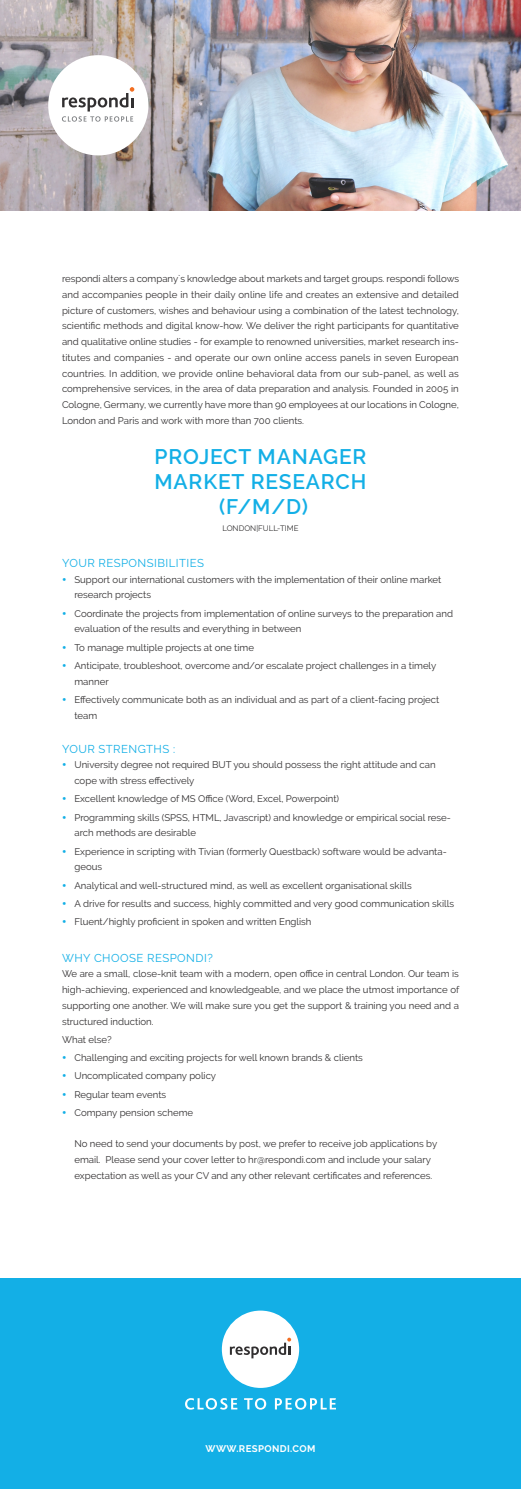
<style>
.page{position:relative;width:521px;height:1489px;background:#fff}
.page>*{position:absolute;margin:0;border:0;box-sizing:border-box;transform-origin:0 0}
.Jobtitel{font:600 21px/25.2px "Raleway";letter-spacing:.04em;color:#13afe6;text-align:center}
.H2_-_Header_2{font:11.38px "Raleway";letter-spacing:.04em;color:#13afe6}
.Fließtext_Blocksatz{font:9.62px/15.8px "Raleway";color:#312f30}
.Fließtext_Linksbündi{font:700 9.62px "Raleway";letter-spacing:.04em;color:#fff}
.Jobtitel_Subline{font:7.88px "Raleway";color:#312f30}
</style>
<div class="page">
<img style="left:0;top:0;width:521px;height:210px">
<div style="left:48px;top:55px;width:100px;height:100px;background:#fff;border-radius:50%"></div>
<svg style="left:62px;top:87px;width:72px;height:35px"></svg>
<div style="left:0;top:1278px;width:521px;height:210px;background:#13afe6"></div>
<div style="left:222px;top:1310px;width:77px;height:77px;background:#fff;border-radius:50%"></div>
<svg style="left:230px;top:1337px;width:61px;height:21px"></svg>
<svg style="left:185px;top:1398px;width:52px;height:11px"></svg>
<svg style="left:244px;top:1398px;width:22px;height:11px"></svg>
<svg style="left:275px;top:1398px;width:61px;height:11px"></svg>
<p class="Fließtext_Blocksatz" style="left:62px;top:271px;width:398px;text-align:justify">respondi alters a company`s knowledge about markets and target groups. respondi follows and accompanies people in their daily online life and creates an extensive and detailed picture of customers, wishes and behaviour using a combination of the latest technology, scientific methods and digital know-how. We deliver the right participants for quantitative and qualitative online studies - for example to renowned universities, market research ins&shy;titutes and companies - and operate our own online access panels in seven European countries. In addition, we provide online behavioral data from our sub-panel, as well as comprehensive services, in the area of data preparation and analysis. Founded in 2005 in Cologne, Germany, we currently have more than 90 employees at our locations in Cologne, London and Paris and work with more than 700 clients.</p>
<p class="Jobtitel" style="left:154px;top:444px;width:213px">PROJECT MANAGER<br>MARKET RESEARCH (F/M/D)</p>
<p class="Jobtitel_Subline" style="left:222px;top:524px;width:77px">LONDON|FULL-TIME</p>
<p class="H2_-_Header_2" style="left:62px;top:556px;width:143px">YOUR RESPONSIBILITIES</p>
<p class="Fließtext_Blocksatz" style="left:74px;top:571px;width:368px">Support our international customers with the implementation of their online market research projects</p>
<p class="Fließtext_Blocksatz" style="left:74px;top:605px;width:380px">Coordinate the projects from implementation of online surveys to the preparation and evaluation of the results and everything in between</p>
<p class="Fließtext_Blocksatz" style="left:74px;top:639px;width:181px">To manage multiple projects at one time</p>
<p class="Fließtext_Blocksatz" style="left:74px;top:657px;width:363px">Anticipate, troubleshoot, overcome and/or escalate project challenges in a timely manner</p>
<p class="Fließtext_Blocksatz" style="left:74px;top:691px;width:366px">Effectively communicate both as an individual and as part of a client-facing project team</p>
<p class="H2_-_Header_2" style="left:62px;top:742px;width:115px">YOUR STRENGTHS :</p>
<p class="Fließtext_Blocksatz" style="left:74px;top:757px;width:363px">University degree not required BUT you should possess the right attitude and can cope with stress effectively</p>
<p class="Fließtext_Blocksatz" style="left:74px;top:791px;width:266px">Excellent knowledge of MS Office (Word, Excel, Powerpoint)</p>
<p class="Fließtext_Blocksatz" style="left:74px;top:809px;width:378px">Programming skills (SPSS, HTML, Javascript) and knowledge or empirical social rese&shy;arch methods are desirable</p>
<p class="Fließtext_Blocksatz" style="left:74px;top:843px;width:374px">Experience in scripting with Tivian (formerly Questback) software would be advanta&shy;geous</p>
<p class="Fließtext_Blocksatz" style="left:74px;top:877px;width:339px">Analytical and well-structured mind, as well as excellent organisational skills</p>
<p class="Fließtext_Blocksatz" style="left:74px;top:895px;width:381px">A drive for results and success, highly committed and very good communication skills</p>
<p class="Fließtext_Blocksatz" style="left:74px;top:913px;width:239px">Fluent/highly proficient in spoken and written English</p>
<p class="H2_-_Header_2" style="left:62px;top:950px;width:152px">WHY CHOOSE RESPONDI?</p>
<p class="Fließtext_Blocksatz" style="left:62px;top:966px;width:399px;text-align:justify">We are a small, close-knit team with a modern, open office in central London. Our team is high-achieving, experienced and knowledgeable, and we place the utmost importance of supporting one another. We will make sure you get the support &amp; training you need and a structured induction.</p>
<p class="Fließtext_Blocksatz" style="left:62px;top:1031px;width:51px">What else?</p>
<p class="Fließtext_Blocksatz" style="left:74px;top:1049px;width:290px">Challenging and exciting projects for well known brands &amp; clients</p>
<p class="Fließtext_Blocksatz" style="left:74px;top:1067px;width:143px">Uncomplicated company policy</p>
<p class="Fließtext_Blocksatz" style="left:74px;top:1086px;width:93px">Regular team events</p>
<p class="Fließtext_Blocksatz" style="left:74px;top:1104px;width:120px">Company pension scheme</p>
<p class="Fließtext_Blocksatz" style="left:74px;top:1135px;width:364px">No need to send your documents by post, we prefer to receive job applications by email. Please send your cover letter to hr@respondi.com and include your salary expectation as well as your CV and any other relevant certificates and references.</p>
<p class="Fließtext_Linksbündi" style="left:205px;top:1442px;width:111px">WWW.RESPONDI.COM</p>
</div>
